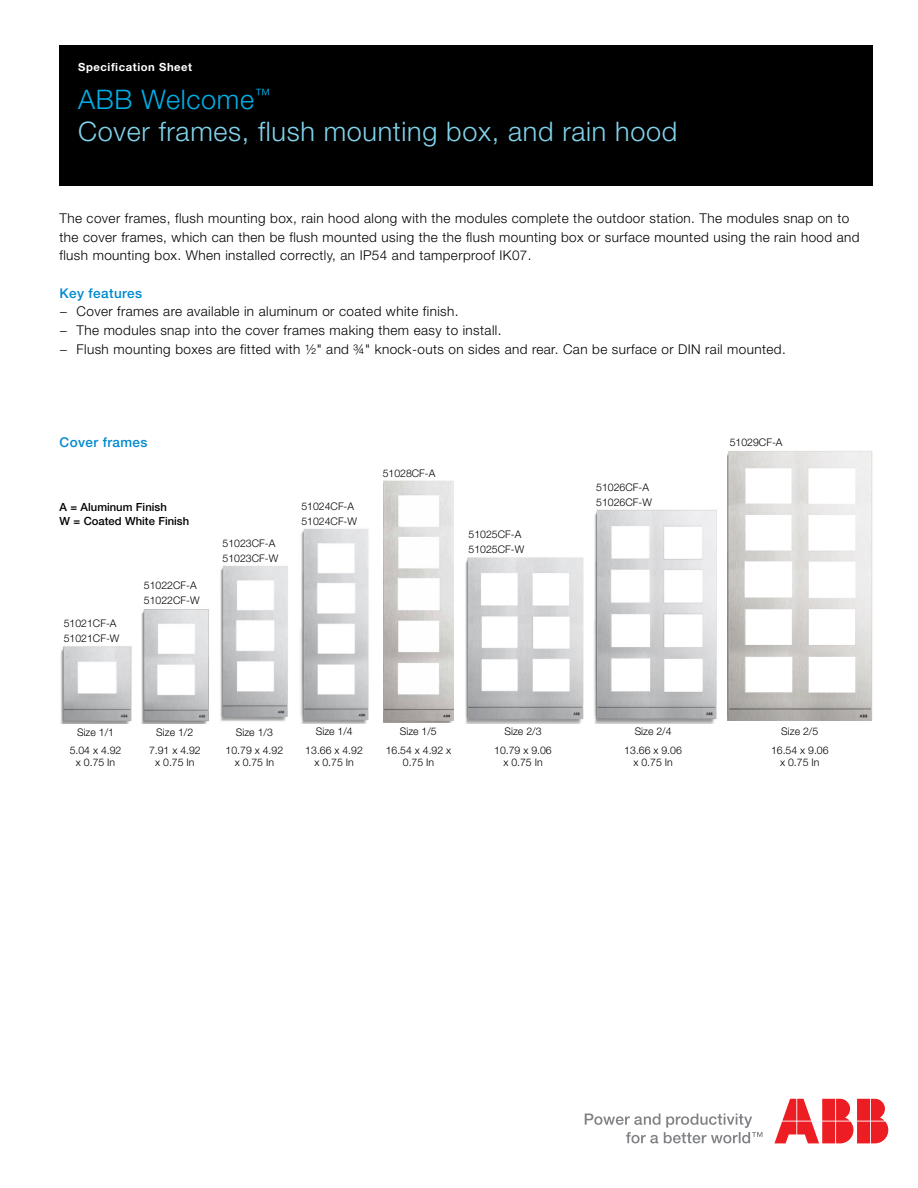
<style>
.page{position:relative;width:918px;height:1188px;background:#fff}
.page>*{position:absolute;margin:0;border:0;box-sizing:border-box;transform-origin:0 0}
.t1{font:300 27px/31.5px "Helvetica Neue LT Std";letter-spacing:.025em;color:#81d3eb}
.t2{font:300 13.5px/18.8px "Helvetica Neue LT Std";letter-spacing:.03em;color:#000}
.t3{font:500 13.5px "Helvetica Neue LT Std";letter-spacing:.03em;color:#0089cf}
.t4{font:500 11.25px/13.5px "Helvetica Neue LT Std";color:#000}
.t5{font:700 11.25px "Helvetica Neue LT Std";letter-spacing:.05em;color:#fff}
.t6{font:300 10.5px/12px "Helvetica Neue LT Std";color:#000;text-align:center}
.s1{color:#00aee6}
</style>
<div class="page">
<svg style="left:585px;top:1114px;width:178px;height:29px"></svg>
<svg style="left:774px;top:1099px;width:114px;height:44px"></svg>
<div style="left:60px;top:45px;width:813px;height:140px;background:#000"></div>
<img style="left:61px;top:646px;width:70px;height:77px">
<img style="left:141px;top:609px;width:68px;height:114px">
<img style="left:220px;top:565px;width:68px;height:157px">
<img style="left:300px;top:528px;width:69px;height:195px">
<img style="left:383px;top:481px;width:71px;height:241px">
<img style="left:465px;top:557px;width:119px;height:166px">
<img style="left:594px;top:509px;width:123px;height:214px">
<img style="left:727px;top:451px;width:146px;height:270px">
<p class="t5" style="left:78px;top:60px;width:116px">Specification Sheet</p>
<h1 class="t1" style="left:78px;top:83px;width:601px"><span class="s1">ABB Welcome</span><sup>™<br></sup>Cover frames, flush mounting box, and rain hood</h1>
<p class="t2" style="left:60px;top:208px;width:802px">The cover frames, flush mounting box, rain hood along with the modules complete the outdoor station. The modules snap on to the cover frames, which can then be flush mounted using the the flush mounting box or surface mounted using the rain hood and flush mounting box. When installed correctly, an IP54 and tamperproof IK07.</p>
<p class="t3" style="left:60px;top:285px;width:84px">Key features</p>
<p class="t2" style="left:60px;top:302px;width:728px">− Cover frames are available in aluminum or coated white finish.<br>− The modules snap into the cover frames making them easy to install.<br>− Flush mounting boxes are fitted with ½" and ¾" knock-outs on sides and rear. Can be surface or DIN rail mounted.</p>
<p class="t3" style="left:60px;top:434px;width:89px">Cover frames</p>
<p class="t4" style="left:60px;top:501px;width:131px">A = Aluminum Finish<br>W = Coated White Finish</p>
<p class="t6" style="left:64px;top:616px;width:57px;line-height:15px;text-align:left">51021CF-A<br>51021CF-W</p>
<p class="t6" style="left:144px;top:577px;width:57px;line-height:15px;text-align:left">51022CF-A<br>51022CF-W</p>
<p class="t6" style="left:223px;top:535px;width:57px;line-height:15px;text-align:left">51023CF-A<br>51023CF-W</p>
<p class="t6" style="left:301px;top:498px;width:57px;line-height:15px;text-align:left">51024CF-A<br>51024CF-W</p>
<p class="t6" style="left:383px;top:467px;width:54px">51028CF-A</p>
<p class="t6" style="left:469px;top:527px;width:57px;line-height:15px;text-align:left">51025CF-A<br>51025CF-W</p>
<p class="t6" style="left:596px;top:479px;width:57px;line-height:15px;text-align:left">51026CF-A<br>51026CF-W</p>
<p class="t6" style="left:730px;top:436px;width:54px">51029CF-A</p>
<p class="t6" style="left:77px;top:726px;width:38px">Size 1/1</p>
<p class="t6" style="left:156px;top:726px;width:38px">Size 1/2</p>
<p class="t6" style="left:236px;top:726px;width:38px">Size 1/3</p>
<p class="t6" style="left:316px;top:725px;width:38px">Size 1/4</p>
<p class="t6" style="left:400px;top:725px;width:38px">Size 1/5</p>
<p class="t6" style="left:505px;top:725px;width:38px">Size 2/3</p>
<p class="t6" style="left:635px;top:725px;width:38px">Size 2/4</p>
<p class="t6" style="left:781px;top:725px;width:38px">Size 2/5</p>
<p class="t6" style="left:70px;top:744px;width:53px">5.04 x 4.92 x 0.75 In</p>
<p class="t6" style="left:149px;top:744px;width:53px">7.91 x 4.92 x 0.75 In</p>
<p class="t6" style="left:226px;top:744px;width:59px">10.79 x 4.92 x 0.75 In</p>
<p class="t6" style="left:305px;top:744px;width:59px">13.66 x 4.92 x 0.75 In</p>
<p class="t6" style="left:386px;top:744px;width:67px">16.54 x 4.92 x<br>0.75 In</p>
<p class="t6" style="left:494px;top:744px;width:59px">10.79 x 9.06 x 0.75 In</p>
<p class="t6" style="left:624px;top:744px;width:59px">13.66 x 9.06 x 0.75 In</p>
<p class="t6" style="left:771px;top:744px;width:59px">16.54 x 9.06 x 0.75 In</p>
</div>
